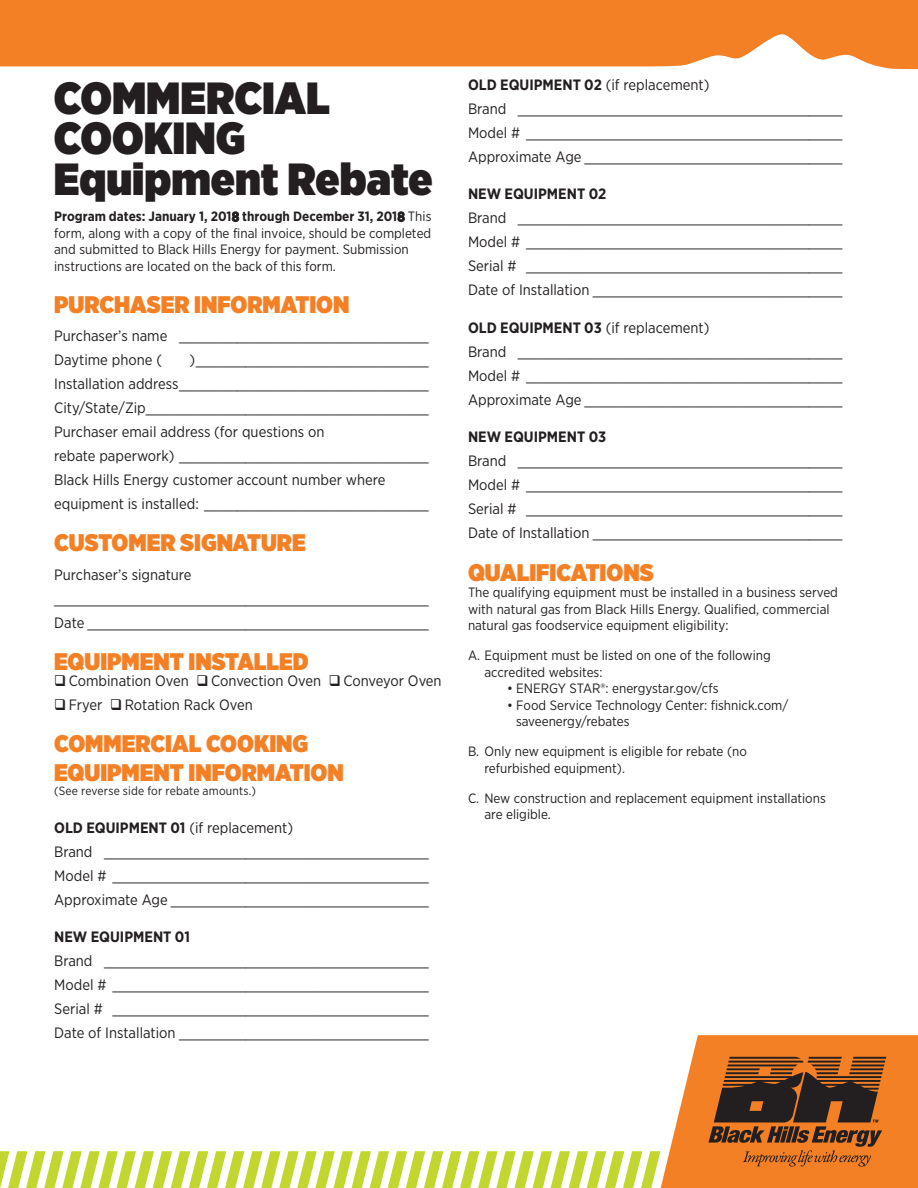
<style>
.page{position:relative;width:918px;height:1188px;background:#fff}
.page>*{position:absolute;margin:0;border:0;box-sizing:border-box;transform-origin:0 0}
.t1{font:900 45px/40.5px "Gotham Narrow";color:#231f20}
.t2{font:900 24px/28.8px "Gotham Narrow";color:#f48026}
.t3{font:15px/24px "Gotham Narrow";color:#231f20}
.t4{font:700 15px "Gotham Narrow";color:#231f20}
.t5{font:13.5px/16.5px "Gotham Narrow";color:#231f20}
.t6{font:12px "Gotham Narrow";letter-spacing:.015em;color:#231f20}
.s1{font-weight:700}
</style>
<div class="page">
<svg style="left:0;top:1035px;width:918px;height:153px"></svg>
<svg style="left:0;top:0;width:918px;height:69px;background:#f48936"></svg>
<h1 class="t1" style="left:54px;top:77px;width:381px">COMMERCIAL<br>COOKING<br>Equipment Rebate</h1>
<p class="t5" style="left:54px;top:208px;width:379px"><span class="s1">Program dates: January 1, 2018 through December 31, 2018</span> This form, along with a copy of the final invoice, should be completed and submitted to Black Hills Energy for payment. Submission instructions are located on the back of this form.</p>
<h2 class="t2" style="left:54px;top:290px;width:297px">PURCHASER INFORMATION</h2>
<p class="t3" style="left:54px;top:324px;width:376px">Purchaser’s name ______________________________<br>Daytime phone (</p>
<p class="t3" style="left:54px;top:348px;width:376px;text-indent:135px">) ____________________________ Installation address ______________________________ City/State/Zip__________________________________ Purchaser email address (for questions on<br>rebate paperwork) ______________________________ Black Hills Energy customer account number where equipment is installed: ___________________________</p>
<h2 class="t2" style="left:54px;top:528px;width:253px">CUSTOMER SIGNATURE</h2>
<p class="t3" style="left:54px;top:562px;width:376px">Purchaser’s signature _____________________________________________<br>Date _________________________________________</p>
<h2 class="t2" style="left:54px;top:647px;width:256px">EQUIPMENT INSTALLED</h2>
<p class="t3" style="left:54px;top:668px;width:389px">❑ Combination Oven ❑ Convection Oven ❑ Conveyor Oven</p>
<p class="t3" style="left:54px;top:692px;width:200px">❑ Fryer ❑ Rotation Rack Oven</p>
<h2 class="t2" style="left:54px;top:729px;width:291px">COMMERCIAL COOKING<br>EQUIPMENT INFORMATION</h2>
<p class="t6" style="left:54px;top:784px;width:203px">(See reverse side for rebate amounts.)</p>
<p class="t3" style="left:54px;top:815px;width:376px"><span class="s1">OLD EQUIPMENT 01</span> (if replacement)<br>Brand _______________________________________ Model # ______________________________________ Approximate Age _______________________________</p>
<p class="t4" style="left:54px;top:927px;width:137px">NEW EQUIPMENT 01</p>
<p class="t3" style="left:54px;top:949px;width:376px;text-align:justify">Brand _______________________________________ Model # ______________________________________ Serial # ______________________________________ Date of Installation ______________________________</p>
<p class="t3" style="left:468px;top:72px;width:376px"><span class="s1">OLD EQUIPMENT 02</span> (if replacement)<br>Brand _______________________________________ Model # ______________________________________ Approximate Age _______________________________</p>
<p class="t4" style="left:468px;top:184px;width:140px">NEW EQUIPMENT 02</p>
<p class="t3" style="left:468px;top:206px;width:376px;text-align:justify">Brand _______________________________________ Model # ______________________________________ Serial # ______________________________________ Date of Installation ______________________________</p>
<p class="t3" style="left:468px;top:315px;width:376px"><span class="s1">OLD EQUIPMENT 03</span> (if replacement)<br>Brand _______________________________________ Model # ______________________________________ Approximate Age _______________________________</p>
<p class="t4" style="left:468px;top:427px;width:140px">NEW EQUIPMENT 03</p>
<p class="t3" style="left:468px;top:449px;width:376px;text-align:justify">Brand _______________________________________ Model # ______________________________________ Serial # ______________________________________ Date of Installation ______________________________</p>
<h2 class="t2" style="left:468px;top:557px;width:187px">QUALIFICATIONS</h2>
<p class="t5" style="left:468px;top:584px;width:371px">The qualifying equipment must be installed in a business served with natural gas from Black Hills Energy. Qualified, commercial natural gas foodservice equipment eligibility:</p>
<p class="t5" style="left:484px;top:647px;width:288px;text-indent:-16px">A. Equipment must be listed on one of the following accredited websites:</p>
<p class="t5" style="left:507px;top:680px;width:213px">• ENERGY STAR®: energystar.gov/cfs</p>
<p class="t5" style="left:516px;top:696px;width:274px;text-indent:-9px">• Food Service Technology Center: fishnick.com/ saveenergy/rebates</p>
<p class="t5" style="left:484px;top:743px;width:264px;text-indent:-16px">B. Only new equipment is eligible for rebate (no refurbished equipment).</p>
<p class="t5" style="left:484px;top:789px;width:343px;text-indent:-16px">C. New construction and replacement equipment installations are eligible.</p>
</div>
